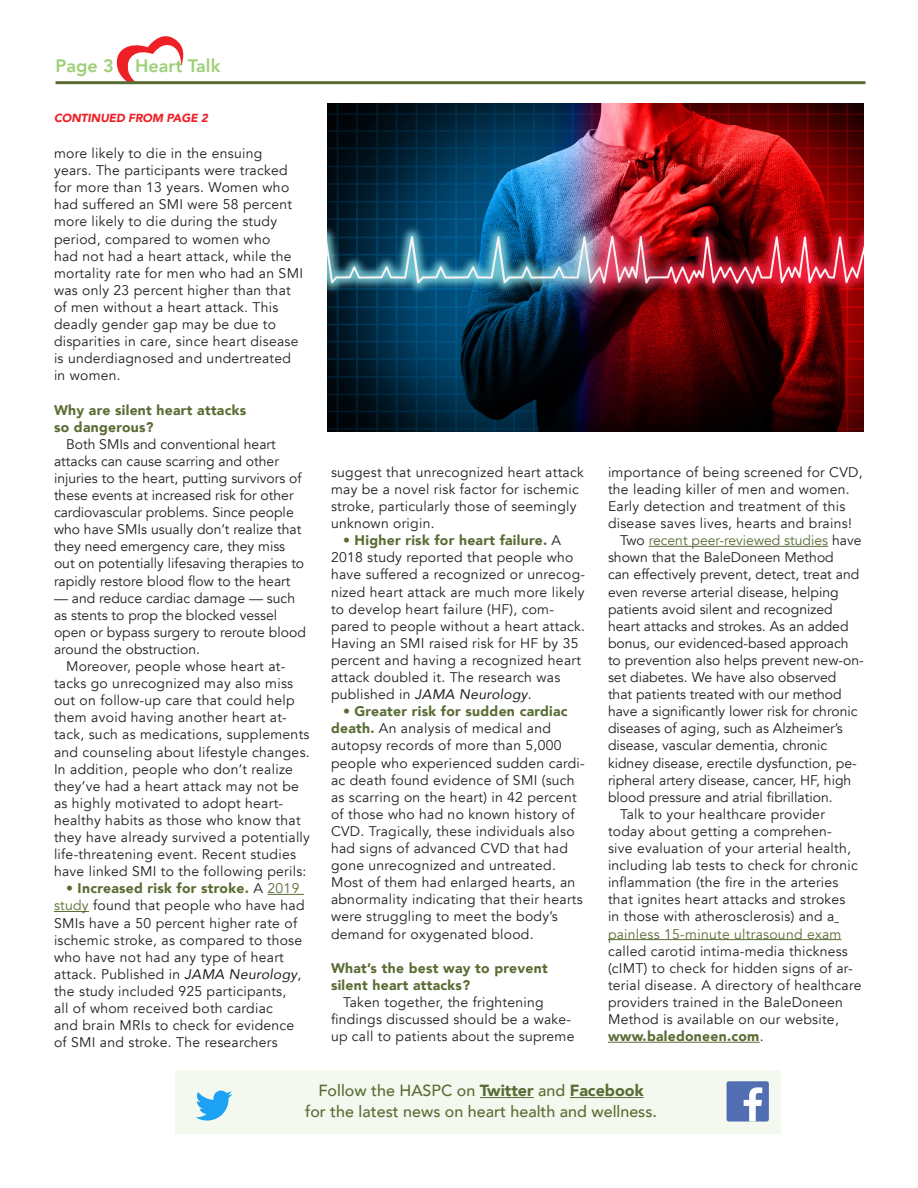
<style>
.page{position:relative;width:918px;height:1188px;background:#fff}
.page>*{position:absolute;margin:0;border:0;box-sizing:border-box;transform-origin:0 0}
.t1{font:800 18px "Avenir";color:#9dcf77}
.t2{font:500 16.05px/20.4px "Avenir";color:#5a6c34;text-align:center}
.t3{font:13.95px/17.1px "Avenir";letter-spacing:.02em;color:#231f20}
.t4{font:13.95px/17.1px "Avenir";color:#231f20}
.t5{font:900 13.95px/17.1px "Avenir";letter-spacing:.02em;color:#5a6c34}
.t6{font:italic 900 11.7px "Avenir";letter-spacing:-.01em;color:#ee2026}
.s1{color:#5a6c34}
.s2{font-weight:900;color:#5a6c34}
.s3{font-style:italic}
.s4{font-weight:900}
</style>
<div class="page">
<svg style="left:116px;top:36px;width:68px;height:45px"></svg>
<hr style="left:56px;top:81px;width:810px;height:3px;background:#5a6c34">
<div style="left:176px;top:1071px;width:605px;height:63px;background:#f3f9ef"></div>
<svg style="left:195px;top:1091px;width:37px;height:30px"></svg>
<div style="left:727px;top:1081px;width:42px;height:41px;background:#506eb1;border-radius:2px"></div>
<svg style="left:744px;top:1087px;width:18px;height:35px"></svg>
<hr style="left:480px;top:1097px;width:54px;height:1px;background:#5a6c34">
<hr style="left:570px;top:1097px;width:74px;height:1px;background:#5a6c34">
<hr style="left:268px;top:894px;width:36px;height:1px;background:#5a6c34">
<hr style="left:54px;top:911px;width:35px;height:1px;background:#5a6c34">
<hr style="left:649px;top:546px;width:179px;height:1px;background:#5a6c34">
<hr style="left:608px;top:939px;width:233px;height:1px;background:#5a6c34">
<hr style="left:608px;top:1042px;width:152px;height:1px;background:#5a6c34">
<img style="left:327px;top:103px;width:537px;height:329px">
<p class="t1" style="left:56px;top:52px;width:166px">Page 3 Heart Talk</p>
<p class="t6" style="left:54px;top:108px;width:156px">CONTINUED FROM PAGE 2</p>
<p class="t3" style="left:54px;top:145px;width:251px">more likely to die in the ensuing years. The participants were tracked for more than 13 years. Women who had suffered an SMI were 58 percent more likely to die during the study period, compared to women who<br>had not had a heart attack, while the mortality rate for men who had an SMI was only 23 percent higher than that of men without a heart attack. This deadly gender gap may be due to disparities in care, since heart disease is underdiagnosed and undertreated in women.</p>
<p class="t5" style="left:54px;top:401px;width:194px">Why are silent heart attacks so dangerous?</p>
<p class="t4" style="left:54px;top:436px;width:252px;text-indent:12px">Both SMIs and conventional heart attacks can cause scarring and other injuries to the heart, putting survivors of these events at increased risk for other cardiovascular problems. Since people who have SMIs usually don’t realize that they need emergency care, they miss out on potentially lifesaving therapies to rapidly restore blood flow to the heart</p>
<p class="t4" style="left:54px;top:590px;width:253px">— and reduce cardiac damage — such as stents to prop the blocked vessel open or bypass surgery to reroute blood around the obstruction.</p>
<p class="t3" style="left:54px;top:658px;width:257px;text-indent:12px">Moreover, people whose heart at&shy;tacks go unrecognized may also miss out on follow-up care that could help them avoid having another heart at&shy;tack, such as medications, supplements and counseling about lifestyle changes.<br>In addition, people who don’t realize they’ve had a heart attack may not be as highly motivated to adopt heart&shy;healthy habits as those who know that they have already survived a potentially life-threatening event. Recent studies have linked SMI to the following perils:</p>
<p class="t3" style="left:54px;top:880px;width:252px;text-indent:12px"><span class="s1">•</span> <span class="s2">Increased risk for stroke.</span> A <span class="s1">2019 study</span> found that people who have had SMIs have a 50 percent higher rate of ischemic stroke, as compared to those who have not had any type of heart attack. Published in <span class="s3">JAMA Neurology</span>, the study included 925 participants,<br>all of whom received both cardiac<br>and brain MRIs to check for evidence of SMI and stroke. The researchers</p>
<p class="t3" style="left:331px;top:464px;width:254px">suggest that unrecognized heart attack may be a novel risk factor for ischemic stroke, particularly those of seemingly unknown origin.</p>
<p class="t3" style="left:331px;top:532px;width:256px;text-indent:12px"><span class="s2">• Higher risk for heart failure.</span> A 2018 study reported that people who have suffered a recognized or unrecog&shy;nized heart attack are much more likely to develop heart failure (HF), com&shy;pared to people without a heart attack.<br>Having an SMI raised risk for HF by 35 percent and having a recognized heart attack doubled it. The research was published in <span class="s3">JAMA Neurology</span>.</p>
<p class="t3" style="left:331px;top:703px;width:255px;text-indent:12px"><span class="s1">•</span> <span class="s2">Greater risk for sudden cardiac death.</span> An analysis of medical and autopsy records of more than 5,000 people who experienced sudden cardi&shy;ac death found evidence of SMI (such as scarring on the heart) in 42 percent of those who had no known history of CVD. Tragically, these individuals also had signs of advanced CVD that had gone unrecognized and untreated.<br>Most of them had enlarged hearts, an abnormality indicating that their hearts were struggling to meet the body’s demand for oxygenated blood.</p>
<p class="t5" style="left:331px;top:959px;width:218px">What’s the best way to prevent silent heart attacks?</p>
<p class="t3" style="left:331px;top:994px;width:245px;text-indent:12px">Taken together, the frightening findings discussed should be a wake&shy;up call to patients about the supreme</p>
<p class="t3" style="left:608px;top:464px;width:256px">importance of being screened for CVD, the leading killer of men and women.<br>Early detection and treatment of this disease saves lives, hearts and brains!</p>
<p class="t4" style="left:608px;top:532px;width:257px;text-indent:12px">Two <span class="s1">recent peer-reviewed studies</span> have shown that the BaleDoneen Method<br>can effectively prevent, detect, treat and even reverse arterial disease, helping patients avoid silent and recognized heart attacks and strokes. As an added bonus, our evidenced-based approach to prevention also helps prevent new-on&shy;set diabetes. We have also observed that patients treated with our method have a significantly lower risk for chronic diseases of aging, such as Alzheimer’s disease, vascular dementia, chronic kidney disease, erectile dysfunction, pe&shy;ripheral artery disease, cancer, HF, high blood pressure and atrial fibrillation.</p>
<p class="t3" style="left:608px;top:806px;width:255px;text-indent:12px">Talk to your healthcare provider today about getting a comprehen-<br>sive evaluation of your arterial health, including lab tests to check for chronic inflammation (the fire in the arteries that ignites heart attacks and strokes<br>in those with atherosclerosis) and a <span class="s1">painless 15-minute ultrasound exam </span>called carotid intima-media thickness (cIMT) to check for hidden signs of ar&shy;terial disease. A directory of healthcare providers trained in the BaleDoneen Method is available on our website, <span class="s2">www.baledoneen.com</span>.</p>
<p class="t2" style="left:305px;top:1080px;width:354px">Follow the HASPC on <span class="s4">Twitter</span> and <span class="s4">Facebook<br></span>for the latest news on heart health and wellness.</p>
</div>
